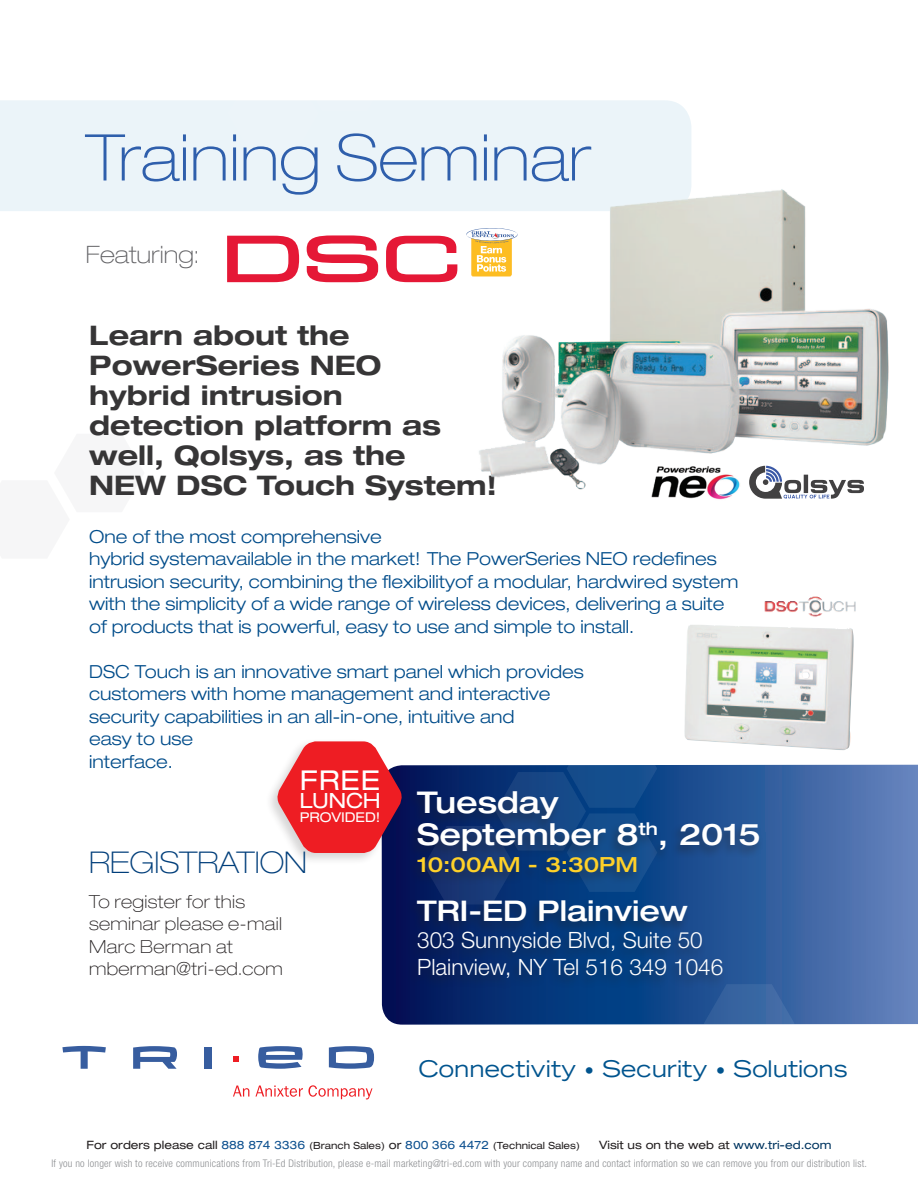
<style>
.page{position:relative;width:918px;height:1188px;background:#fff}
.page>*{position:absolute;margin:0;border:0;box-sizing:border-box;transform-origin:0 0}
.t1{font:100 expanded 64.5px "Helvetica Neue";color:#2f5fac}
.t2{font:500 expanded 30px/32.1px "Helvetica Neue";color:#fff}
.t3{font:100 expanded 30px "Helvetica Neue";color:#003e7a}
.t4{font:500 expanded 28.5px "Helvetica Neue";color:#fff}
.t5{font:expanded 27.3px "Helvetica Neue";color:#fff}
.t6{font:700 expanded 27px/30px "Helvetica Neue";color:#363536}
.t7{font:100 expanded 24px "Helvetica Neue";color:#616164}
.t8{font:expanded 22.95px "Trade Gothic LH";color:#00548e}
.t9{font:300 22.5px/27px "Helvetica Neue";color:#fff}
.t10{font:expanded 21px "Helvetica Neue";color:#fff}
.t11{font:500 expanded 20.85px "Helvetica Neue";color:#ffd129}
.t12{font:300 expanded 18px/22.5px "Helvetica Neue";color:#004c8a}
.t13{font:100 expanded 18px/22.5px "Helvetica Neue";letter-spacing:.02em;color:#231f20}
.t14{font:expanded 13.5px "Helvetica Neue";color:#fff}
.t15{font:expanded 11.55px "Helvetica Neue";color:#231f20}
.t16{font:300 condensed 10.5px "Helvetica Neue";letter-spacing:.02em;color:#8d8f92}
.t17{font:expanded 9.9px "Helvetica Neue";color:#231f20}
.s1{font-size:18px}
.s2{font-size:11.55px}
.s3{font-size:11.55px;color:#0d508f}
.s4{color:#003560}
</style>
<div class="page">
<img style="left:684px;top:597px;width:172px;height:153px">
<div style="left:0;top:100px;width:691px;height:111px;background:#ebf4f9"></div>
<div style="left:228px;top:100px;width:162px;height:53px;background:#ecf4f9"></div>
<svg style="left:382px;top:765px;width:536px;height:260px;background:#395e9c"></svg>
<svg style="left:424px;top:765px;width:233px;height:24px;background:#0e3c7d"></svg>
<svg style="left:704px;top:984px;width:90px;height:40px;background:#3663a0"></svg>
<svg style="left:62px;top:1046px;width:44px;height:23px"></svg>
<div style="left:205px;top:1047px;width:7px;height:22px;background:#375d9f"></div>
<svg style="left:329px;top:1046px;width:45px;height:23px"></svg>
<svg style="left:133px;top:1046px;width:44px;height:23px"></svg>
<svg style="left:233px;top:1056px;width:5px;height:5px"></svg>
<svg style="left:258px;top:1046px;width:45px;height:23px"></svg>
<svg style="left:233px;top:1086px;width:16px;height:11px"></svg>
<svg style="left:255px;top:1085px;width:118px;height:14px"></svg>
<div style="left:264px;top:738px;width:139px;height:127px;background:#231f20;opacity:.18"></div>
<svg style="left:275px;top:741px;width:129px;height:112px;background:#df454e"></svg>
<svg style="left:227px;top:235px;width:230px;height:47px"></svg>
<img style="left:462px;top:173px;width:427px;height:317px">
<img style="left:649px;top:464px;width:91px;height:36px">
<div style="left:405px;top:789px;width:358px;height:202px;background:#231f20;opacity:.45"></div>
<svg style="left:749px;top:466px;width:115px;height:33px"></svg>
<h1 class="t1" style="left:86px;top:119px;width:507px">Training Seminar</h1>
<h3 class="t7" style="left:86px;top:240px;width:115px">Featuring:</h3>
<h3 class="t6" style="left:89px;top:319px;width:409px">Learn about the<br>PowerSeries NEO<br>hybrid intrusion detection platform as well, Qolsys, as the<br>NEW DSC Touch System!</h3>
<p class="t12" style="left:89px;top:525px;width:651px">One of the most comprehensive<br>hybrid systemavailable in the market! The PowerSeries Neo redefines intrusion security, combining the flexibilityof a modular, hardwired system with the simplicity of a wide range of wireless devices, delivering a suite of products that is powerful, easy to use and simple to install.</p>
<p class="t12" style="left:89px;top:660px;width:496px">DSC Touch is an innovative smart panel which provides customers with home management and interactive security capabilities in an all-in-one, intuitive and<br>easy to use<br>interface.</p>
<h2 class="t2" style="left:417px;top:786px;width:345px">Tuesday<br>September 8<sup>th</sup>, 2015</h2>
<p class="t11" style="left:417px;top:852px;width:222px">10:00AM - 3:30PM</p>
<h3 class="t4" style="left:417px;top:893px;width:272px">Tri-Ed Plainview</h3>
<p class="t9" style="left:417px;top:926px;width:308px">303 Sunnyside Blvd, Suite 50<br>Plainview, NY Tel 516 349 1046</p>
<h3 class="t5" style="left:300px;top:764px;width:82px">FREE</h3>
<p class="t10" style="left:299px;top:788px;width:83px">Lunch</p>
<p class="t14" style="left:300px;top:809px;width:82px">Provided!</p>
<h2 class="t3" style="left:89px;top:845px;width:219px">REGISTRATION</h2>
<p class="t13" style="left:89px;top:890px;width:195px">To register for this seminar please e-mail<br>Marc Berman at mberman@tri-ed.com</p>
<p class="t8" style="left:419px;top:1053px;width:431px">Connectivity <span class="s1">•</span> Security <span class="s1">•</span> Solutions</p>
<p class="t17" style="left:87px;top:1140px;width:495px"><span class="s2">For orders please call</span> <span class="s3">888 874 3336</span> (Branch Sales) <span class="s2">or</span> <span class="s3">800 366 4472</span> (Technical Sales)</p>
<p class="t15" style="left:599px;top:1138px;width:234px">Visit us on the web at <span class="s4">www.tri-ed.com</span></p>
<p class="t16" style="left:51px;top:1158px;width:817px">If you no longer wish to receive communications from Tri-Ed Distribution, please e-mail marketing@tri-ed.com with your company name and contact information so we can remove you from our distribution list.</p>
</div>
